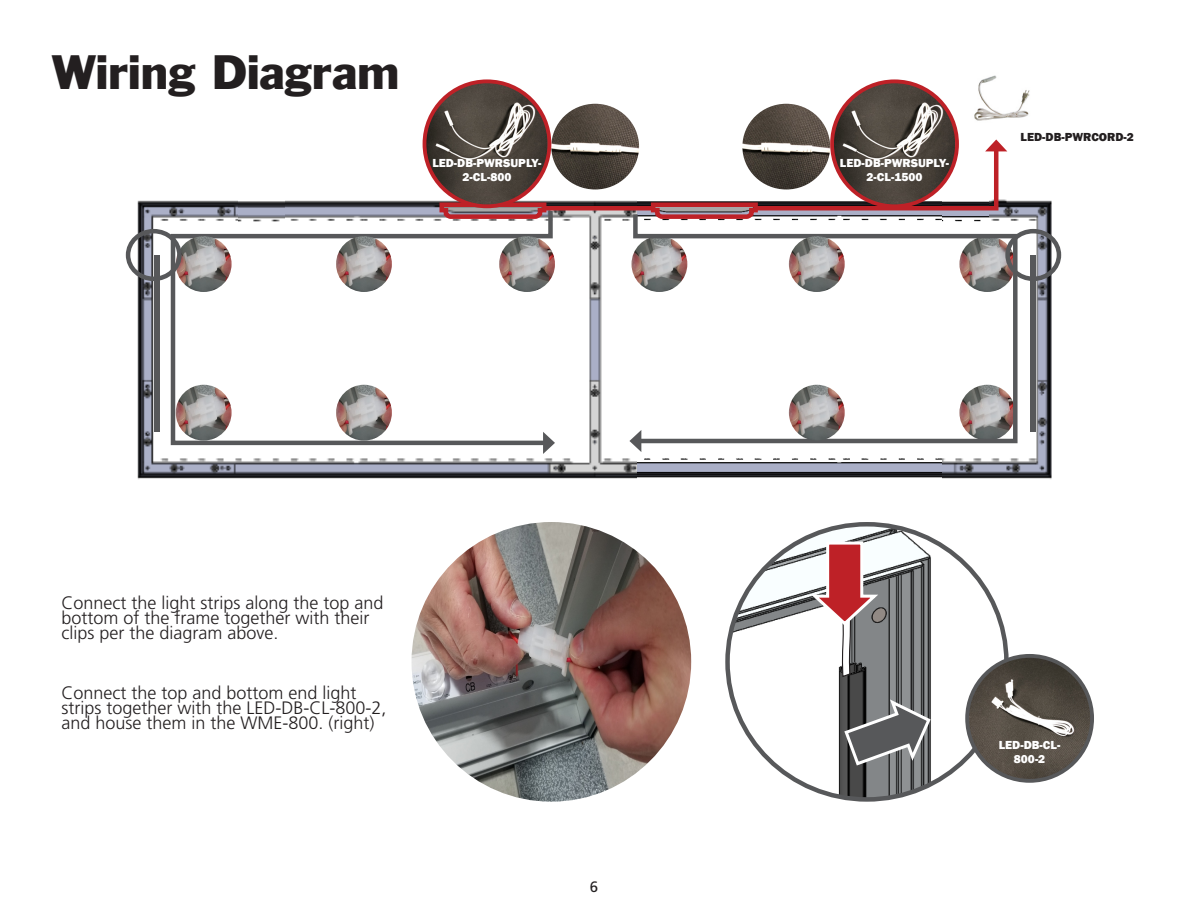
<style>
.page{position:relative;width:1188px;height:918px;background:#fff}
.page>*{position:absolute;margin:0;border:0;box-sizing:border-box;transform-origin:0 0}
.t1{font:45px "Franklin Gothic LT";color:#231f20}
.t2{font:300 18px/15px "Frutiger LT Std";color:#231f20}
.t3{font:15px "Frutiger LT Std";color:#231f20}
.t4{font:800 12px "Franklin Gothic";color:#fff}
.t5{font:800 12px "Franklin Gothic";color:#231f20}
</style>
<div class="page">
<img style="left:125px;top:200px;width:937px;height:280px">
<img style="left:238px;top:200px;width:47px;height:6px">
<img style="left:637px;top:200px;width:305px;height:280px">
<img style="left:728px;top:524px;width:215px;height:273px">
<svg style="left:842px;top:696px;width:91px;height:71px;background:#727475"></svg>
<svg style="left:811px;top:540px;width:71px;height:138px"></svg>
<img style="left:967px;top:656px;width:125px;height:125px;border-radius:62px">
<div style="left:965px;top:654px;width:129px;height:129px;border:4px solid #57585a;border-radius:50%"></div>
<svg style="left:168px;top:206px;width:387px;height:241px"></svg>
<svg style="left:543px;top:432px;width:12px;height:22px"></svg>
<img style="left:336px;top:385px;width:56px;height:56px;border-radius:28px">
<img style="left:176px;top:236px;width:56px;height:56px;border-radius:28px">
<img style="left:176px;top:385px;width:56px;height:56px;border-radius:28px">
<svg style="left:437px;top:200px;width:112px;height:21px;background:#aa7075"></svg>
<img style="left:336px;top:236px;width:56px;height:56px;border-radius:28px">
<img style="left:499px;top:236px;width:56px;height:56px;border-radius:28px">
<hr style="left:544px;top:206px;width:107px;height:4px;background:#be2127">
<svg style="left:649px;top:140px;width:358px;height:70px"></svg>
<svg style="left:631px;top:210px;width:389px;height:236px"></svg>
<svg style="left:629px;top:430px;width:12px;height:22px"></svg>
<img style="left:789px;top:385px;width:56px;height:56px;border-radius:28px">
<img style="left:789px;top:236px;width:56px;height:56px;border-radius:28px">
<img style="left:551px;top:104px;width:88px;height:86px">
<img style="left:742px;top:104px;width:88px;height:86px">
<div style="left:154px;top:255px;width:6px;height:177px;background:#57585a"></div>
<div style="left:1030px;top:255px;width:6px;height:177px;background:#57585a"></div>
<img style="left:426px;top:83px;width:122px;height:123px">
<div style="left:423px;top:79px;width:128px;height:129px;border:4px solid #be2127;border-radius:50%"></div>
<img style="left:834px;top:82px;width:122px;height:124px">
<div style="left:830px;top:79px;width:129px;height:129px;border:4px solid #be2127;border-radius:50%"></div>
<div style="left:126px;top:229px;width:56px;height:52px;border:4px solid #57585a;border-radius:50%"></div>
<div style="left:1005px;top:229px;width:56px;height:52px;border:4px solid #57585a;border-radius:50%"></div>
<img style="left:412px;top:522px;width:279px;height:280px;border-radius:140px">
<img style="left:974px;top:75px;width:56px;height:46px">
<p class="t1" style="left:52px;top:43px;width:349px">Wiring Diagram</p>
<p class="t4" style="left:432px;top:155px;width:111px">LED-DB-PWRSUPLY-</p>
<p class="t4" style="left:462px;top:170px;width:50px">2-CL-800</p>
<p class="t2" style="left:62px;top:595px;width:324px">Connect the light strips along the top and bottom of the frame together with their clips per the diagram above.</p>
<p class="t2" style="left:62px;top:685px;width:327px">Connect the top and bottom end light strips together with the LED-DB-CL-800-2, and house them in the WME-800. (right)</p>
<p class="t3" style="left:590px;top:878px;width:10px">6</p>
<p class="t4" style="left:840px;top:155px;width:111px">LED-DB-PWRSUPLY-</p>
<p class="t4" style="left:867px;top:170px;width:58px">2-CL-1500</p>
<p class="t5" style="left:1021px;top:130px;width:115px">LED-DB-PWRCORD-2</p>
<p class="t4" style="left:999px;top:737px;width:63px">LED-DB-CL-</p>
<p class="t4" style="left:1014px;top:752px;width:33px">800-2</p>
</div>
